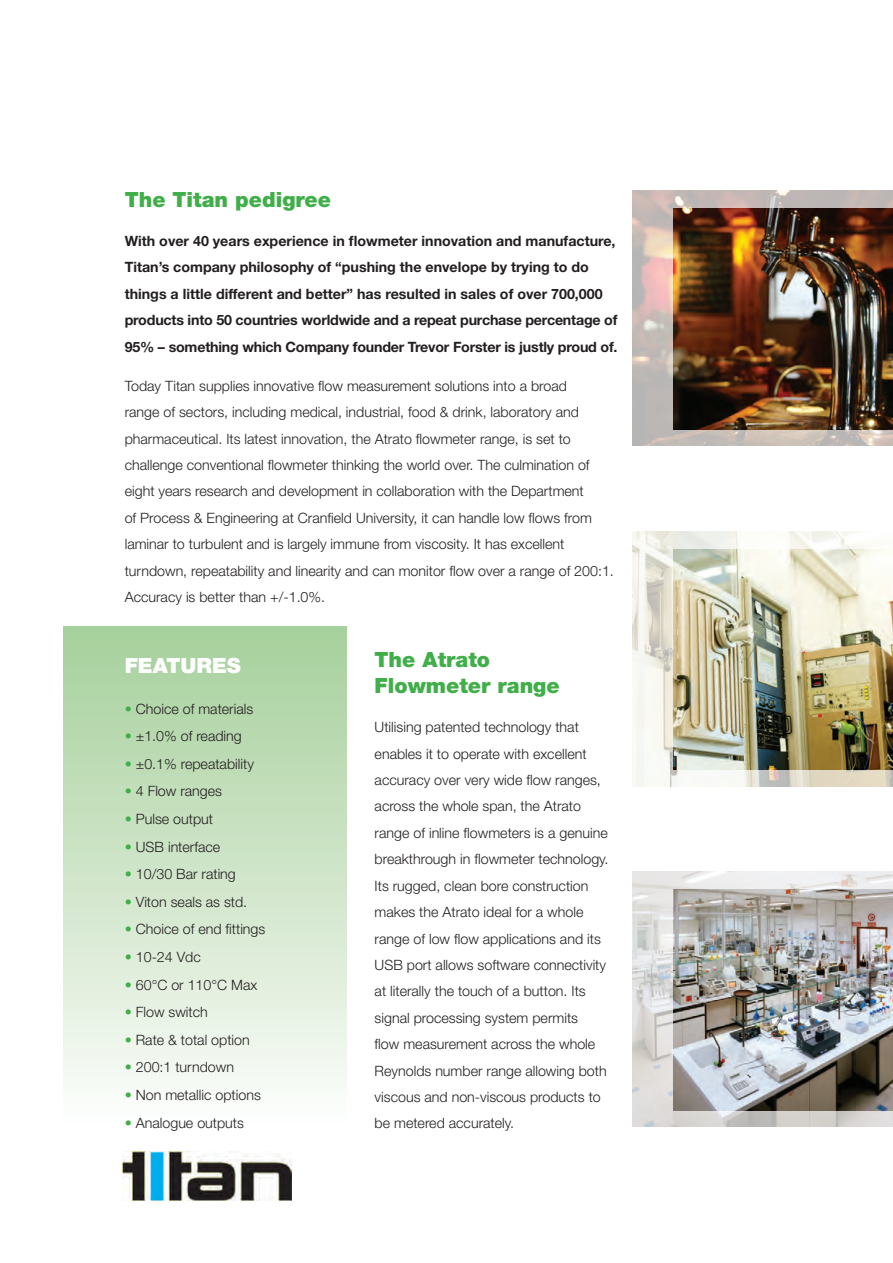
<style>
.page{position:relative;width:893px;height:1263px;background:#fff}
.page>*{position:absolute;margin:0;border:0;box-sizing:border-box;transform-origin:0 0}
.t1{font:900 21px/26.4px "Helvetica Neue";color:#40ae49}
.Paragraph{font:900 21px "Helvetica Neue";color:#fff}
.Paragraph-2{font:300 14.25px/26.4px "Helvetica Neue";color:#231f20}
.Paragraph-3{font:700 14.25px/26.4px "Helvetica Neue";color:#231f20}
.s1{color:#40ae49}
</style>
<div class="page">
<div style="left:64px;top:626px;width:283px;height:501px;background:linear-gradient(to bottom,#a5cf9b,#fdfdfc)"></div>
<img style="left:123px;top:1151px;width:168px;height:49px">
<img style="left:633px;top:191px;width:260px;height:255px">
<img style="left:673px;top:208px;width:220px;height:221px">
<img style="left:633px;top:872px;width:260px;height:255px">
<img style="left:673px;top:889px;width:220px;height:222px">
<img style="left:633px;top:531px;width:260px;height:256px">
<img style="left:673px;top:549px;width:220px;height:221px">
<p class="t1" style="left:125px;top:186px;width:208px">The Titan pedigree</p>
<p class="Paragraph-3" style="left:125px;top:227px;width:494px">With over 40 years experience in flowmeter innovation and manufacture, Titan’s company philosophy of “pushing the envelope by trying to do things a little different and better” has resulted in sales of over 700,000 products into 50 countries worldwide and a repeat purchase percentage of 95% – something which Company founder Trevor Forster is justly proud of.</p>
<p class="Paragraph-2" style="left:125px;top:372px;width:491px">Today Titan supplies innovative flow measurement solutions into a broad<br>range of sectors, including medical, industrial, food &amp; drink, laboratory and pharmaceutical. Its latest innovation, the Atrato flowmeter range, is set to challenge conventional flowmeter thinking the world over. The culmination of eight years research and development in collaboration with the Department<br>of Process &amp; Engineering at Cranfield University, it can handle low flows from laminar to turbulent and is largely immune from viscosity. It has excellent turndown, repeatability and linearity and can monitor flow over a range of 200:1.<br>Accuracy is better than +/-1.0%.</p>
<p class="Paragraph" style="left:125px;top:653px;width:118px">FEATURES</p>
<p class="Paragraph-2" style="left:125px;top:695px;width:130px"><span class="s1">•</span> Choice of materials</p>
<p class="Paragraph-2" style="left:125px;top:722px;width:119px"><span class="s1">•</span> ±1.0% of reading</p>
<p class="Paragraph-2" style="left:125px;top:750px;width:131px"><span class="s1">•</span> ±0.1% repeatability</p>
<p class="Paragraph-2" style="left:125px;top:778px;width:99px"><span class="s1">•</span> 4 Flow ranges</p>
<p class="Paragraph-2" style="left:125px;top:805px;width:90px"><span class="s1">•</span> Pulse output</p>
<p class="Paragraph-2" style="left:125px;top:833px;width:97px"><span class="s1">•</span> USB interface</p>
<p class="Paragraph-2" style="left:125px;top:860px;width:113px"><span class="s1">•</span> 10/30 Bar rating</p>
<p class="Paragraph-2" style="left:125px;top:888px;width:124px"><span class="s1">•</span> Viton seals as std.</p>
<p class="Paragraph-2" style="left:125px;top:916px;width:142px"><span class="s1">•</span> Choice of end fittings</p>
<p class="Paragraph-2" style="left:125px;top:943px;width:78px"><span class="s1">•</span> 10-24 Vdc</p>
<p class="Paragraph-2" style="left:125px;top:971px;width:134px"><span class="s1">•</span> 60°C or 110°C Max</p>
<p class="Paragraph-2" style="left:125px;top:998px;width:85px"><span class="s1">•</span> Flow switch</p>
<p class="Paragraph-2" style="left:125px;top:1026px;width:127px"><span class="s1">•</span> Rate &amp; total option</p>
<p class="Paragraph-2" style="left:125px;top:1054px;width:111px"><span class="s1">•</span> 200:1 turndown</p>
<p class="Paragraph-2" style="left:125px;top:1081px;width:138px"><span class="s1">•</span> Non metallic options</p>
<p class="Paragraph-2" style="left:125px;top:1109px;width:121px"><span class="s1">•</span> Analogue outputs</p>
<p class="t1" style="left:375px;top:646px;width:187px">The Atrato<br>Flowmeter range</p>
<p class="Paragraph-2" style="left:375px;top:714px;width:235px">Utilising patented technology that enables it to operate with excellent accuracy over very wide flow ranges, across the whole span, the Atrato range of inline flowmeters is a genuine breakthrough in flowmeter technology.<br>Its rugged, clean bore construction makes the Atrato ideal for a whole range of low flow applications and its USB port allows software connectivity at literally the touch of a button. Its signal processing system permits<br>flow measurement across the whole Reynolds number range allowing both viscous and non-viscous products to be metered accurately.</p>
</div>
